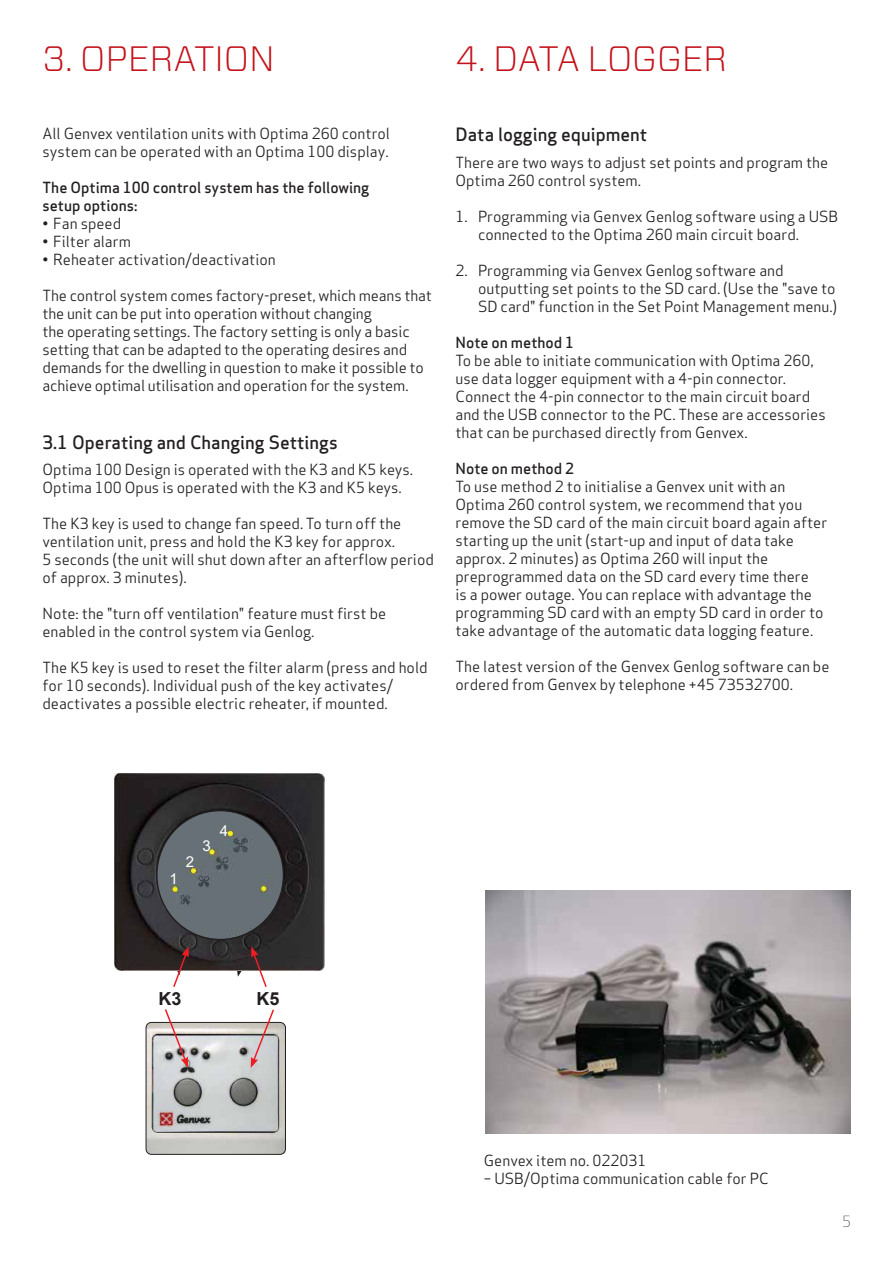
<style>
.page{position:relative;width:893px;height:1263px;background:#fff}
.page>*{position:absolute;margin:0;border:0;box-sizing:border-box;transform-origin:0 0}
.t1{font:300 35.25px "Vitesse Sans";color:#c4121a}
.t2{font:500 18px "Apex Sans";color:#231f20}
.t3{font:700 18px "Arial";color:#231f20}
.t4{font:15px/18px "Apex Sans";color:#231f20}
.t5{font:500 15px/18px "Apex Sans";color:#231f20}
.t6{font:15px "Arial";color:#fff}
.t7{font:300 15px "Apex Sans";color:#231f20}
</style>
<div class="page">
<img style="left:146px;top:1022px;width:139px;height:132px">
<div style="left:146px;top:1022px;width:140px;height:132px;border:1px solid #231f20;border-radius:5px"></div>
<svg style="left:251px;top:1009px;width:24px;height:59px"></svg>
<svg style="left:164px;top:1009px;width:24px;height:59px"></svg>
<img style="left:115px;top:774px;width:210px;height:197px">
<img style="left:157px;top:810px;width:126px;height:129px">
<svg style="left:164px;top:889px;width:25px;height:98px;background:#686163"></svg>
<svg style="left:236px;top:886px;width:32px;height:101px;background:#6a6769"></svg>
<img style="left:486px;top:890px;width:364px;height:243px">
<h1 class="t1" style="left:43px;top:34px;width:234px">3. OPERATION</h1>
<h1 class="t1" style="left:455px;top:34px;width:273px">4. DATA LOGGER</h1>
<p class="t4" style="left:43px;top:123px;width:349px">All Genvex ventilation units with Optima 260 control system can be operated with an Optima 100 display.</p>
<p class="t5" style="left:43px;top:176px;width:328px">The Optima 100 control system has the following setup options:</p>
<p class="t4" style="left:43px;top:213px;width:80px">• Fan speed</p>
<p class="t4" style="left:43px;top:231px;width:90px">• Filter alarm</p>
<p class="t4" style="left:43px;top:249px;width:235px">• Reheater activation/deactivation</p>
<p class="t4" style="left:43px;top:285px;width:391px">The control system comes factory-preset, which means that the unit can be put into operation without changing<br>the operating settings. The factory setting is only a basic setting that can be adapted to the operating desires and demands for the dwelling in question to make it possible to achieve optimal utilisation and operation for the system.</p>
<p class="t2" style="left:43px;top:426px;width:297px">3.1 Operating and Changing Settings</p>
<p class="t4" style="left:43px;top:459px;width:372px">Optima 100 Design is operated with the K3 and K5 keys.<br>Optima 100 Opus is operated with the K3 and K5 keys.</p>
<p class="t4" style="left:43px;top:513px;width:393px">The K3 key is used to change fan speed. To turn off the ventilation unit, press and hold the K3 key for approx.<br>5 seconds (the unit will shut down after an afterflow period of approx. 3 minutes).</p>
<p class="t4" style="left:43px;top:603px;width:345px">Note: the "turn off ventilation" feature must first be enabled in the control system via Genlog.</p>
<p class="t4" style="left:43px;top:657px;width:387px">The K5 key is used to reset the filter alarm (press and hold for 10 seconds). Individual push of the key activates/ deactivates a possible electric reheater, if mounted.</p>
<p class="t2" style="left:455px;top:119px;width:193px">Data logging equipment</p>
<p class="t4" style="left:455px;top:152px;width:374px">There are two ways to adjust set points and program the<br>Optima 260 control system.</p>
<p class="t4" style="left:478px;top:206px;width:362px;text-indent:-22px">1. Programming via Genvex Genlog software using a USB connected to the Optima 260 main circuit board.</p>
<p class="t4" style="left:478px;top:260px;width:361px;text-indent:-22px">2. Programming via Genvex Genlog software and outputting set points to the SD card. (Use the "save to<br>SD card" function in the Set Point Management menu.)</p>
<p class="t5" style="left:455px;top:331px;width:120px">Note on method 1</p>
<p class="t4" style="left:455px;top:350px;width:372px">To be able to initiate communication with Optima 260, use data logger equipment with a 4-pin connector.<br>Connect the 4-pin connector to the main circuit board and the USB connector to the PC. These are accessories that can be purchased directly from Genvex.</p>
<p class="t5" style="left:455px;top:457px;width:120px">Note on method 2</p>
<p class="t4" style="left:455px;top:476px;width:373px">To use method 2 to initialise a Genvex unit with an Optima 260 control system, we recommend that you remove the SD card of the main circuit board again after starting up the unit (start-up and input of data take approx. 2 minutes) as Optima 260 will input the preprogrammed data on the SD card every time there<br>is a power outage. You can replace with advantage the programming SD card with an empty SD card in order to take advantage of the automatic data logging feature.</p>
<p class="t4" style="left:455px;top:656px;width:375px">The latest version of the Genvex Genlog software can be ordered from Genvex by telephone +45 73532700.</p>
<p class="t6" style="left:170px;top:868px;width:10px">1</p>
<p class="t6" style="left:186px;top:851px;width:10px">2</p>
<p class="t6" style="left:202px;top:835px;width:10px">3</p>
<p class="t6" style="left:220px;top:820px;width:10px">4</p>
<p class="t3" style="left:158px;top:986px;width:25px">K3</p>
<p class="t3" style="left:256px;top:986px;width:25px">K5</p>
<p class="t4" style="left:484px;top:1150px;width:164px">Genvex item no. 022031</p>
<p class="t4" style="left:484px;top:1168px;width:286px">– USB/Optima communication cable for PC</p>
<p class="t7" style="left:842px;top:1212px;width:9px">5</p>
</div>
